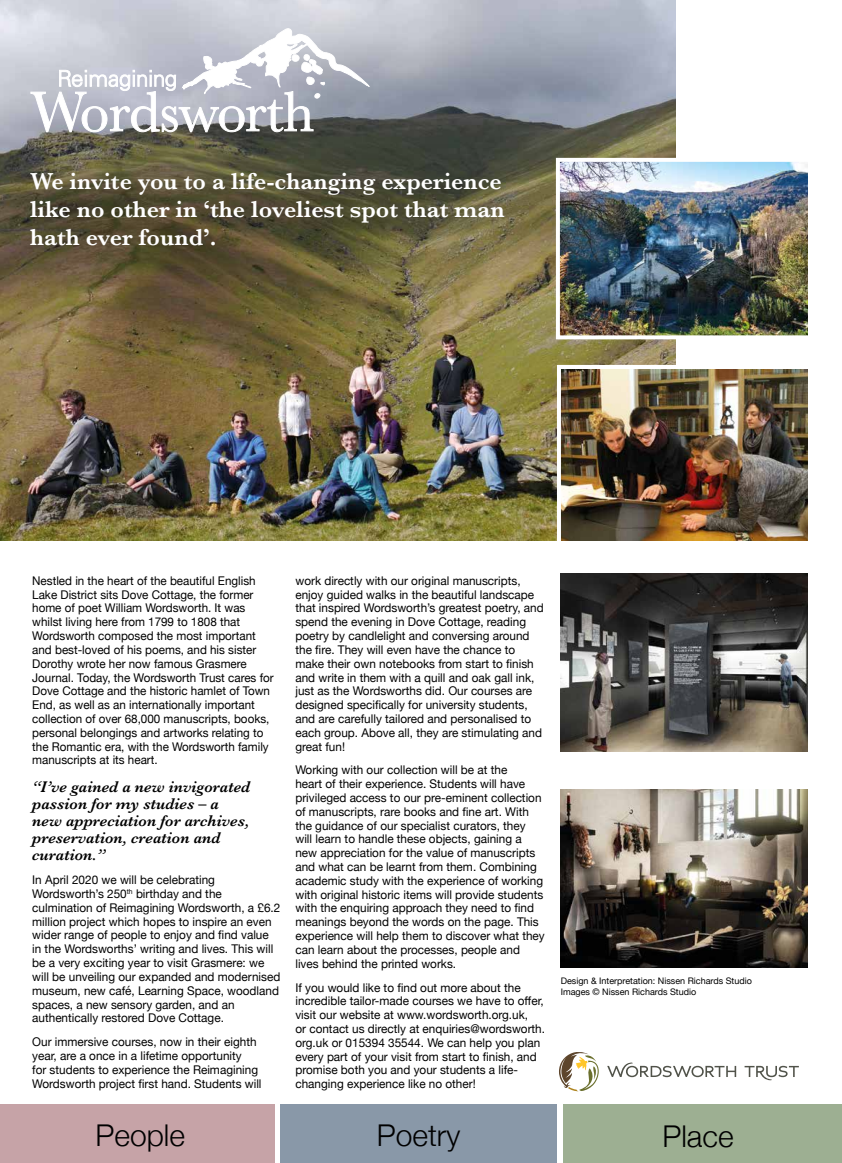
<style>
.page{position:relative;width:842px;height:1163px;background:#fff}
.page>*{position:absolute;margin:0;border:0;box-sizing:border-box;transform-origin:0 0}
.t1{font:300 30px "Helvetica Neue";color:#000}
.t2{font:600 24px/27.6px "Baskerville";color:#fff}
.t3{font:italic 600 16px/17.2px "Baskerville";color:#000}
.t4{font:12px/13.8px "Helvetica Neue";color:#000}
.t5{font:9px/10.8px "Helvetica Neue";color:#000}
</style>
<div class="page">
<img style="left:0;top:0;width:675px;height:540px">
<img style="left:561px;top:163px;width:246px;height:171px">
<div style="left:556px;top:158px;width:256px;height:181px;border:4px solid #fff"></div>
<img style="left:562px;top:370px;width:245px;height:170px">
<div style="left:557px;top:365px;width:255px;height:181px;border:4px solid #fff"></div>
<img style="left:561px;top:574px;width:247px;height:177px">
<img style="left:561px;top:789px;width:247px;height:177px">
<svg style="left:559px;top:1052px;width:40px;height:39px"></svg>
<svg style="left:607px;top:1062px;width:129px;height:14px"></svg>
<svg style="left:744px;top:1065px;width:55px;height:15px"></svg>
<svg style="left:30px;top:28px;width:340px;height:105px"></svg>
<div style="left:0;top:139px;width:556px;height:162px;background:#000;opacity:.7"></div>
<div style="left:0;top:1104px;width:274px;height:58px;background:#c6a3a7"></div>
<div style="left:281px;top:1104px;width:276px;height:58px;background:#8998a8"></div>
<div style="left:563px;top:1104px;width:279px;height:58px;background:#9daf92"></div>
<h2 class="t2" style="left:30px;top:167px;width:476px">We invite you to a life-changing experience like no other in ‘the loveliest spot that man hath ever found’.</h2>
<p class="t4" style="left:32px;top:574px;width:243px">Nestled in the heart of the beautiful English Lake District sits Dove Cottage, the former home of poet William Wordsworth. It was whilst living here from 1799 to 1808 that Wordsworth composed the most important and best-loved of his poems, and his sister Dorothy wrote her now famous Grasmere Journal. Today, the Wordsworth Trust cares for Dove Cottage and the historic hamlet of Town End, as well as an internationally important collection of over 68,000 manuscripts, books, personal belongings and artworks relating to the Romantic era, with the Wordsworth family manuscripts at its heart.</p>
<h3 class="t3" style="left:32px;top:777px;width:220px">“I’ve gained a new invigorated passion for my studies – a new appreciation for archives, preservation, creation and curation.”</h3>
<p class="t4" style="left:32px;top:873px;width:250px">In April 2020 we will be celebrating Wordsworth’s 250<sup>th</sup> birthday and the culmination of Reimagining Wordsworth, a £6.2 million project which hopes to inspire an even wider range of people to enjoy and find value in the Wordsworths’ writing and lives. This will be a very exciting year to visit Grasmere: we will be unveiling our expanded and modernised museum, new café, Learning Space, woodland spaces, a new sensory garden, and an authentically restored Dove Cottage.</p>
<p class="t4" style="left:32px;top:1035px;width:231px">Our immersive courses, now in their eighth year, are a once in a lifetime opportunity<br>for students to experience the Reimagining Wordsworth project first hand. Students will</p>
<p class="t4" style="left:295px;top:574px;width:250px">work directly with our original manuscripts, enjoy guided walks in the beautiful landscape that inspired Wordsworth’s greatest poetry, and spend the evening in Dove Cottage, reading poetry by candlelight and conversing around the fire. They will even have the chance to make their own notebooks from start to finish and write in them with a quill and oak gall ink, just as the Wordsworths did. Our courses are designed specifically for university students, and are carefully tailored and personalised to each group. Above all, they are stimulating and great fun!</p>
<p class="t4" style="left:295px;top:763px;width:251px">Working with our collection will be at the<br>heart of their experience. Students will have privileged access to our pre-eminent collection of manuscripts, rare books and fine art. With the guidance of our specialist curators, they will learn to handle these objects, gaining a new appreciation for the value of manuscripts and what can be learnt from them. Combining academic study with the experience of working with original historic items will provide students with the enquiring approach they need to find meanings beyond the words on the page. This experience will help them to discover what they can learn about the processes, people and lives behind the printed works.</p>
<p class="t4" style="left:295px;top:980px;width:251px">If you would like to find out more about the incredible tailor-made courses we have to offer, visit our website at www.wordsworth.org.uk,<br>or contact us directly at enquiries@wordsworth. org.uk or 015394 35544. We can help you plan every part of your visit from start to finish, and promise both you and your students a life&shy;changing experience like no other!</p>
<p class="t5" style="left:561px;top:975px;width:193px">Design &amp; Interpretation: Nissen Richards Studio<br>Images © Nissen Richards Studio</p>
<h1 class="t1" style="left:96px;top:1110px;width:91px">People</h1>
<h1 class="t1" style="left:377px;top:1110px;width:85px">Poetry</h1>
<h1 class="t1" style="left:662px;top:1111px;width:73px">Place</h1>
</div>
